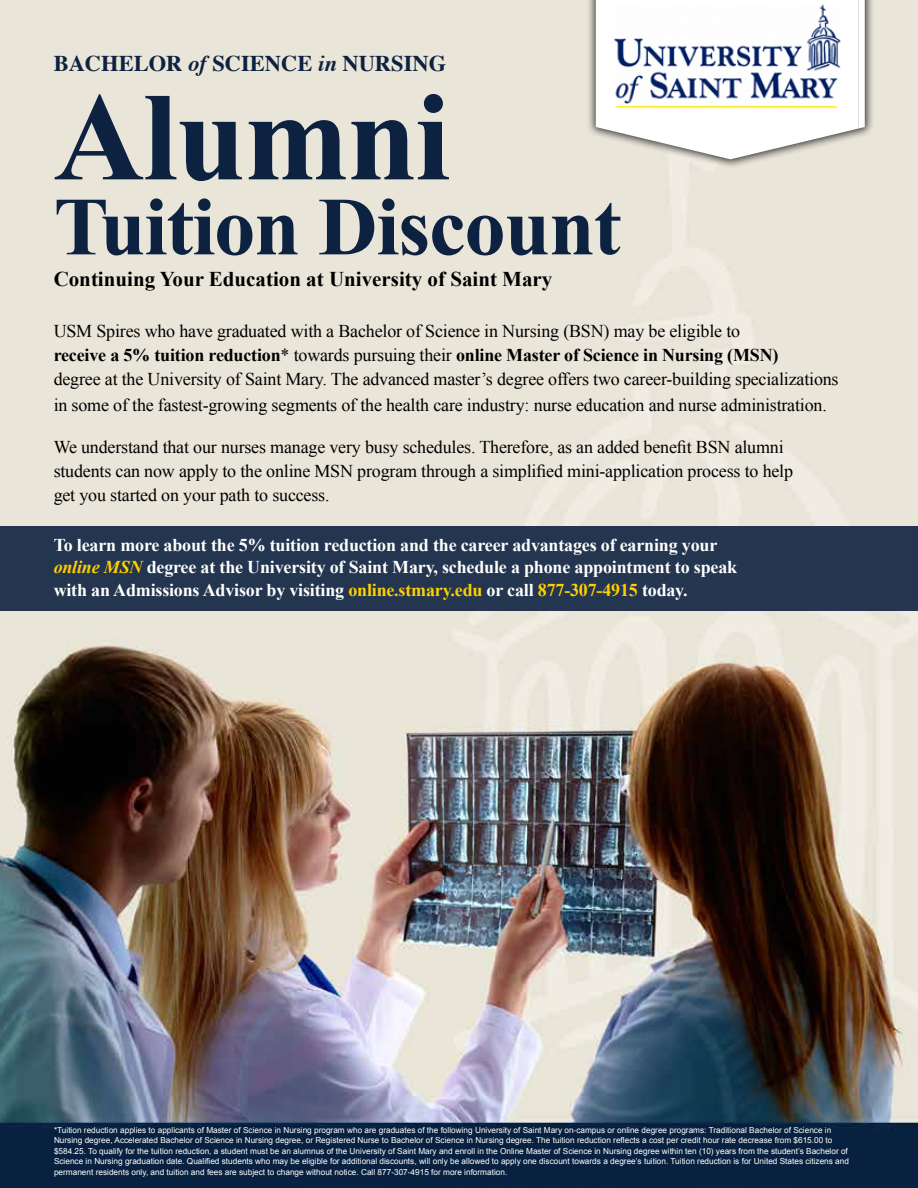
<style>
.page{position:relative;width:918px;height:1188px;background:#fff}
.page>*{position:absolute;margin:0;border:0;box-sizing:border-box;transform-origin:0 0}
.t1{font:700 126px "Times New Roman";letter-spacing:-.015em;color:#0d2240}
.t2{font:700 82.5px "Times New Roman";letter-spacing:-.015em;color:#0d2240}
.t3{font:700 22.5px "Times";color:#0d2240}
.t4{font:700 21px "Times New Roman";color:#000}
.t5{font:18px/24.5px "Times New Roman";letter-spacing:-.01em;color:#000}
.t6{font:700 18px/22.5px "Times New Roman";letter-spacing:-.01em;color:#fff}
.t7{font:8.25px/10.5px "Arial";color:#fff}
.s1{font-style:italic}
.s2{font-weight:700}
.s3{font-style:italic;color:#ffcf01}
.s4{color:#ffd100}
.s5{color:#ffcf01}
</style>
<div class="page">
<img style="left:0;top:0;width:918px;height:1188px">
<div style="left:0;top:526px;width:918px;height:85px;background:#23354f"></div>
<div style="left:586px;top:0;width:289px;height:168px;background:#000;opacity:.75"></div>
<svg style="left:596px;top:0;width:269px;height:159px"></svg>
<img style="left:601px;top:0;width:260px;height:128px">
<h3 class="t3" style="left:54px;top:42px;width:394px">BACHELOR <span class="s1">of</span> SCIENCE <span class="s1">in</span> NURSING</h3>
<h1 class="t1" style="left:54px;top:50px;width:398px">Alumni</h1>
<h2 class="t2" style="left:54px;top:170px;width:569px">Tuition Discount</h2>
<h3 class="t4" style="left:54px;top:265px;width:500px">Continuing Your Education at University of Saint Mary</h3>
<p class="t5" style="left:54px;top:319px;width:786px">USM Spires who have graduated with a Bachelor of Science in Nursing (BSN) may be eligible to<br><span class="s2">receive a 5% tuition reduction</span>* towards pursuing their <span class="s2">online Master of Science in Nursing (MSN)<br></span>degree at the University of Saint Mary. The advanced master’s degree offers two career-building specializations in some of the fastest-growing segments of the health care industry: nurse education and nurse administration.</p>
<p class="t5" style="left:54px;top:435px;width:741px;line-height:24px">We understand that our nurses manage very busy schedules. Therefore, as an added benefit BSN alumni students can now apply to the online MSN program through a simplified mini-application process to help get you started on your path to success.</p>
<p class="t6" style="left:54px;top:533px;width:685px">To learn more about the 5% tuition reduction and the career advantages of earning your <span class="s3">online MSN</span> degree at the University of Saint Mary, schedule a phone appointment to speak with an Admissions Advisor by visiting <span class="s4">online.stmary.edu</span> or call <span class="s5">877-307-4915</span> today.</p>
<p class="t7" style="left:54px;top:1125px;width:797px">*Tuition reduction applies to applicants of Master of Science in Nursing program who are graduates of the following University of Saint Mary on-campus or online degree programs: Traditional Bachelor of Science in Nursing degree, Accelerated Bachelor of Science in Nursing degree, or Registered Nurse to Bachelor of Science in Nursing degree. The tuition reduction reflects a cost per credit hour rate decrease from $615.00 to $584.25. To qualify for the tuition reduction, a student must be an alumnus of the University of Saint Mary and enroll in the Online Master of Science in Nursing degree within ten (10) years from the student’s Bachelor of Science in Nursing graduation date. Qualified students who may be eligible for additional discounts, will only be allowed to apply one discount towards a degree’s tuition. Tuition reduction is for United States citizens and permanent residents only, and tuition and fees are subject to change without notice. Call 877-307-4915 for more information.</p>
</div>
